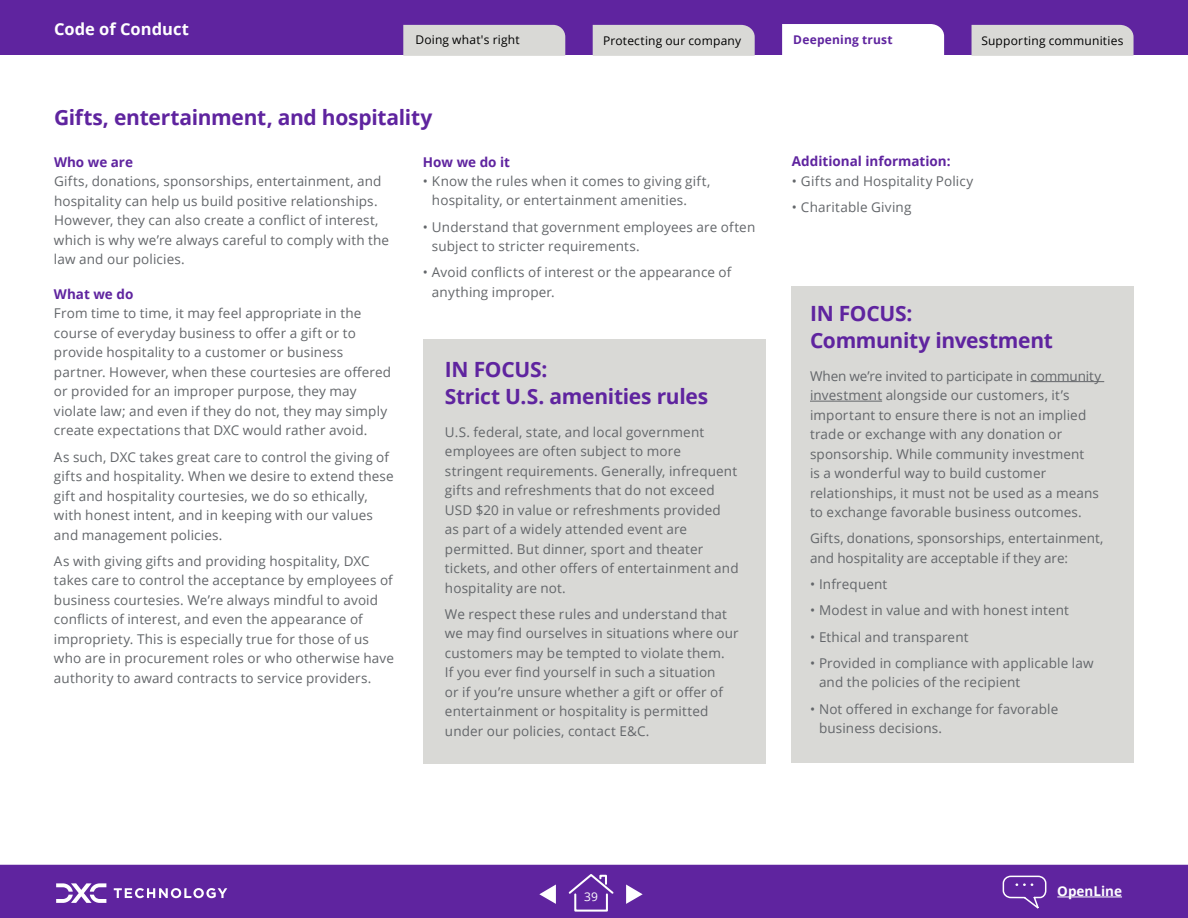
<style>
.page{position:relative;width:1188px;height:918px;background:#fff}
.page>*{position:absolute;margin:0;border:0;box-sizing:border-box;transform-origin:0 0}
.t1{font:700 21px/27px "Open Sans";letter-spacing:-.015em;color:#5f249f}
.t2{font:700 16.5px "Open Sans";color:#fff}
.t3{font:13.5px/19.5px "Open Sans";letter-spacing:.01em;color:#63666a}
.t4{font:700 13.5px "Open Sans";color:#5f249f}
.t5{font:700 13.5px "Open Sans";color:#fff}
.t6{font:12px "Open Sans";letter-spacing:.015em;color:#000}
.t7{font:700 12px "Open Sans";letter-spacing:.02em;color:#5f249f}
.t8{font:12px "Open Sans";color:#fff}
</style>
<div class="page">
<div style="left:0;top:864px;width:1188px;height:54px;background:#5f249f"></div>
<svg style="left:567px;top:872px;width:48px;height:41px;background:#7543ac"></svg>
<hr style="left:1057px;top:897px;width:65px;height:1px;background:#fff">
<svg style="left:1002px;top:875px;width:45px;height:37px;background:#7340ab"></svg>
<svg style="left:114px;top:888px;width:113px;height:10px"></svg>
<svg style="left:56px;top:883px;width:50px;height:20px"></svg>
<div style="left:0;top:0;width:1188px;height:55px;background:#5f249f"></div>
<div style="left:782px;top:24px;width:162px;height:31px;background:#fff"></div>
<div style="left:792px;top:286px;width:342px;height:476px;background:#d9d9d6"></div>
<div style="left:423px;top:339px;width:343px;height:425px;background:#d9d9d6"></div>
<hr style="left:1031px;top:381px;width:73px;height:1px;background:#63666a">
<hr style="left:810px;top:401px;width:72px;height:1px;background:#63666a">
<svg style="left:539px;top:885px;width:17px;height:19px"></svg>
<svg style="left:626px;top:885px;width:17px;height:19px"></svg>
<div style="left:403px;top:25px;width:162px;height:31px;background:#d9d9d6"></div>
<div style="left:593px;top:25px;width:162px;height:31px;background:#d9d9d6"></div>
<div style="left:972px;top:25px;width:162px;height:31px;background:#d9d9d6"></div>
<p class="t2" style="left:54px;top:18px;width:137px">Code of Conduct</p>
<p class="t7" style="left:793px;top:31px;width:101px">Deepening trust</p>
<p class="t6" style="left:415px;top:31px;width:106px">Doing what's right</p>
<p class="t6" style="left:603px;top:32px;width:139px">Protecting our company</p>
<p class="t6" style="left:981px;top:32px;width:144px">Supporting communities</p>
<h1 class="t1" style="left:54px;top:103px;width:380px">Gifts, entertainment, and hospitality</h1>
<p class="t4" style="left:54px;top:152px;width:81px">Who we are</p>
<p class="t3" style="left:54px;top:171px;width:337px">Gifts, donations, sponsorships, entertainment, and hospitality can help us build positive relationships.<br>However, they can also create a confl ict of interest, which is why we’re always careful to comply with the law and our policies.</p>
<p class="t4" style="left:54px;top:284px;width:81px">What we do</p>
<p class="t3" style="left:54px;top:303px;width:339px">From time to time, it may feel appropriate in the course of everyday business to offer a gift or to provide hospitality to a customer or business partner. However, when these courtesies are offered or provided for an improper purpose, they may violate law; and even if they do not, they may simply create expectations that DXC would rather avoid.</p>
<p class="t3" style="left:54px;top:447px;width:341px">As such, DXC takes great care to control the giving of gifts and hospitality. When we desire to extend these gift and hospitality courtesies, we do so ethically, with honest intent, and in keeping with our values and management policies.</p>
<p class="t3" style="left:54px;top:551px;width:342px">As with giving gifts and providing hospitality, DXC takes care to control the acceptance by employees of business courtesies. We’re always mindful to avoid confl icts of interest, and even the appearance of impropriety. This is especially true for those of us who are in procurement roles or who otherwise have authority to award contracts to service providers.</p>
<p class="t4" style="left:423px;top:152px;width:89px">How we do it</p>
<p class="t3" style="left:432px;top:171px;width:280px;text-indent:-9px">• Know the rules when it comes to giving gift, hospitality, or entertainment amenities.</p>
<p class="t3" style="left:432px;top:217px;width:325px;text-indent:-9px">• Understand that government employees are often subject to stricter requirements.</p>
<p class="t3" style="left:432px;top:262px;width:301px;text-indent:-9px">• Avoid confl icts of interest or the appearance of anything improper.</p>
<h1 class="t1" style="left:445px;top:355px;width:265px">IN FOCUS:<br>Strict U.S. amenities rules</h1>
<p class="t3" style="left:445px;top:422px;width:295px">U.S. federal, state, and local government employees are often subject to more stringent requirements. Generally, infrequent gifts and refreshments that do not exceed USD $20 in value or refreshments provided<br>as part of a widely attended event are permitted. But dinner, sport and theater tickets, and other offers of entertainment and hospitality are not.</p>
<p class="t3" style="left:445px;top:604px;width:295px">We respect these rules and understand that we may fi nd ourselves in situations where our customers may be tempted to violate them.<br>If you ever fi nd yourself in such a situation<br>or if you’re unsure whether a gift or offer of entertainment or hospitality is permitted under our policies, contact E&amp;C.</p>
<p class="t4" style="left:792px;top:152px;width:160px">Additional information:</p>
<p class="t3" style="left:792px;top:171px;width:183px">• Gifts and Hospitality Policy</p>
<p class="t3" style="left:792px;top:197px;width:121px">• Charitable Giving</p>
<h1 class="t1" style="left:810px;top:299px;width:244px">IN FOCUS:<br>Community investment</h1>
<p class="t3" style="left:810px;top:366px;width:293px">When we’re invited to participate in community investment alongside our customers, it’s important to ensure there is not an implied trade or exchange with any donation or sponsorship. While community investment<br>is a wonderful way to build customer relationships, it must not be used as a means to exchange favorable business outcomes.</p>
<p class="t3" style="left:810px;top:528px;width:295px">Gifts, donations, sponsorships, entertainment, and hospitality are acceptable if they are:</p>
<p class="t3" style="left:810px;top:574px;width:79px">• Infrequent</p>
<p class="t3" style="left:810px;top:600px;width:261px">• Modest in value and with honest intent</p>
<p class="t3" style="left:810px;top:627px;width:160px">• Ethical and transparent</p>
<p class="t3" style="left:819px;top:653px;width:276px;text-indent:-9px">• Provided in compliance with applicable law and the policies of the recipient</p>
<p class="t3" style="left:819px;top:699px;width:241px;text-indent:-9px">• Not offered in exchange for favorable business decisions.</p>
<p class="t8" style="left:584px;top:888px;width:15px">39</p>
<p class="t5" style="left:1057px;top:881px;width:66px">OpenLine</p>
</div>
